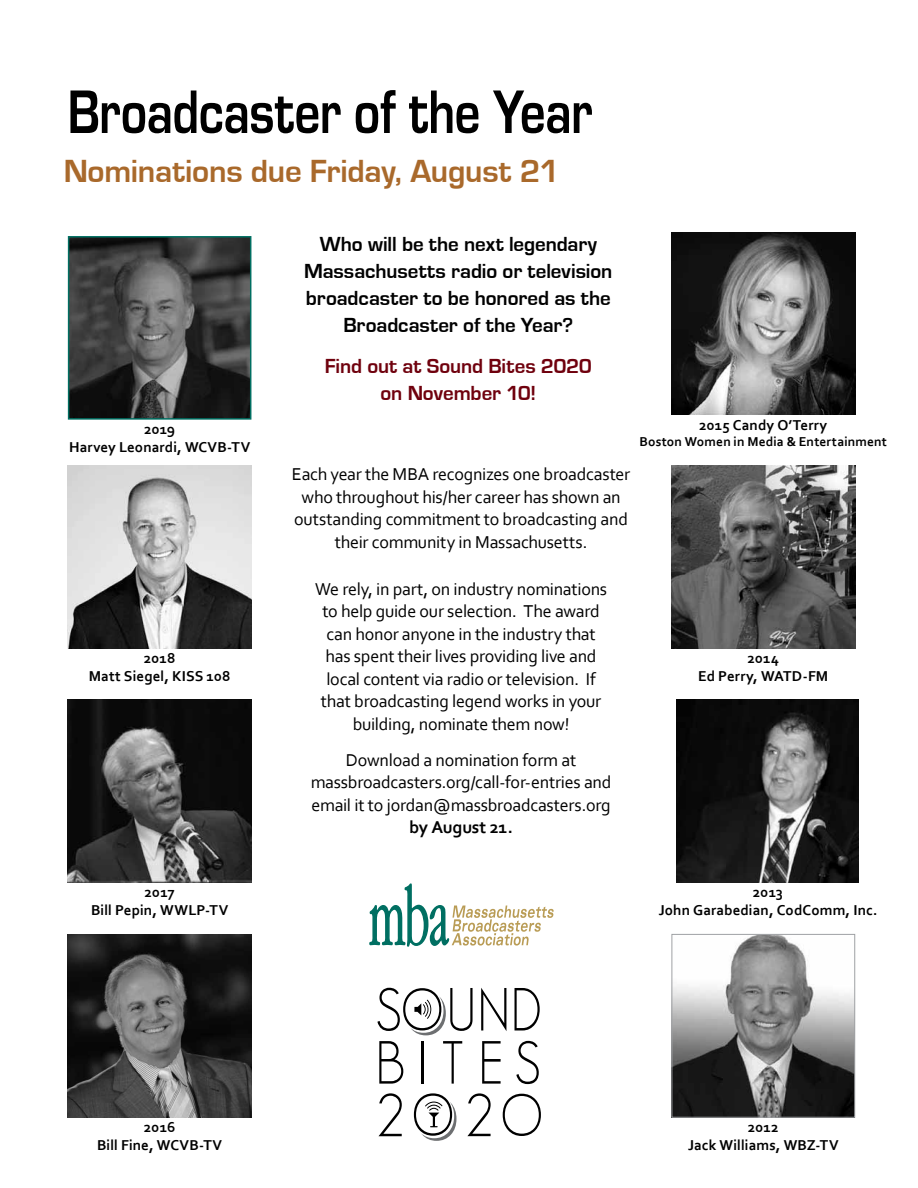
<style>
.page{position:relative;width:918px;height:1188px;background:#fff}
.page>*{position:absolute;margin:0;border:0;box-sizing:border-box;transform-origin:0 0}
.t1{font:700 63.75px "Eurostile";letter-spacing:-.015em;color:#000;scale:.8 1}
.t2{font:300 59.4px "Geosans";color:#000;scale:.9 1}
.t3{font:700 33px "Eurostile";letter-spacing:-.01em;color:#a9692b}
.t4{font:700 21px/27px "Eurostile";letter-spacing:-.005em;color:#000;text-align:center}
.t5{font:700 21px/27px "Eurostile";letter-spacing:-.005em;color:#6f000d;text-align:center}
.t6{font:18px/22.5px "Corbel";letter-spacing:-.015em;color:#000;text-align:center}
.t7{font:700 18px "Corbel";letter-spacing:-.01em;color:#000}
.t8{font:700 15px/18px "Corbel";letter-spacing:.01em;color:#000;text-align:center}
.t9{font:700 13.5px "Corbel";letter-spacing:.01em;color:#000}
</style>
<div class="page">
<svg style="left:481px;top:988px;width:25px;height:43px"></svg>
<svg style="left:515px;top:988px;width:25px;height:42px"></svg>
<svg style="left:379px;top:1041px;width:24px;height:43px"></svg>
<hr style="left:421px;top:1041px;width:2px;height:43px;background:#000">
<svg style="left:443px;top:1041px;width:19px;height:43px"></svg>
<svg style="left:482px;top:1041px;width:19px;height:43px"></svg>
<svg style="left:516px;top:1041px;width:23px;height:43px"></svg>
<svg style="left:379px;top:1093px;width:23px;height:43px"></svg>
<svg style="left:377px;top:988px;width:96px;height:47px"></svg>
<svg style="left:503px;top:1094px;width:38px;height:42px"></svg>
<svg style="left:414px;top:1093px;width:42px;height:48px"></svg>
<img style="left:71px;top:239px;width:177px;height:178px">
<div style="left:68px;top:236px;width:183px;height:184px;border:2px solid #006f62"></div>
<img style="left:68px;top:465px;width:183px;height:184px">
<svg style="left:369px;top:883px;width:185px;height:64px"></svg>
<img style="left:68px;top:699px;width:183px;height:184px">
<img style="left:68px;top:934px;width:183px;height:184px">
<img style="left:672px;top:232px;width:183px;height:183px">
<img style="left:672px;top:465px;width:183px;height:184px">
<img style="left:676px;top:699px;width:182px;height:184px">
<img style="left:674px;top:936px;width:179px;height:180px">
<div style="left:672px;top:934px;width:183px;height:184px;border:1px solid #9fa1a4"></div>
<h1 class="t1" style="left:68px;top:77px;width:657px">Broadcaster of the Year</h1>
<h3 class="t3" style="left:64px;top:153px;width:498px">Nominations due Friday, August 21</h3>
<p class="t8" style="left:69px;top:420px;width:183px">2019<br>Harvey Leonardi, WCVB-TV</p>
<p class="t8" style="left:89px;top:649px;width:143px">2018<br>Matt Siegel, KI SS 108</p>
<p class="t4" style="left:304px;top:231px;width:310px">Who will be the next legendary<br>Massachusetts radio or television broadcaster to be honored as the<br>Broadcaster of the Year?</p>
<p class="t5" style="left:325px;top:353px;width:269px">Find out at Sound Bites 2020 on November 10!</p>
<p class="t6" style="left:292px;top:462px;width:340px">Each year the MBA recognizes one broadcaster who throughout his/her career has shown an outstanding commitment to broadcasting and their community in Massachusetts.</p>
<p class="t8" style="left:699px;top:415px;width:130px">2015 Candy O’Terry</p>
<p class="t9" style="left:640px;top:433px;width:249px">Boston Women in Media &amp; Entertainment</p>
<p class="t6" style="left:315px;top:577px;width:294px">We rely, in part, on industry nominations to help guide our selection. The award can honor anyone in the industry that has spent their lives providing live and local content via radio or television. If that broadcasting legend works in your building, nominate them now!</p>
<p class="t6" style="left:311px;top:748px;width:302px">Download a nomination form at massbroadcasters.org/call-for-entries and email it to jordan@massbroadcasters.org</p>
<p class="t7" style="left:409px;top:816px;width:105px">by August 21.</p>
<p class="t8" style="left:698px;top:649px;width:129px">2014<br>Ed Perry, WATD-FM</p>
<p class="t8" style="left:91px;top:883px;width:139px">2017<br>Bill Pepin, WWLP-TV</p>
<p class="t8" style="left:659px;top:883px;width:220px">2013<br>John Garabedian, CodComm, Inc.</p>
<p class="t8" style="left:97px;top:1118px;width:127px">2016<br>Bill Fine, WCVB-TV</p>
<h2 class="t2" style="left:464px;top:1083px;width:34px">2</h2>
<p class="t8" style="left:688px;top:1118px;width:152px">2012<br>Jack Williams, WBZ-TV</p>
</div>
